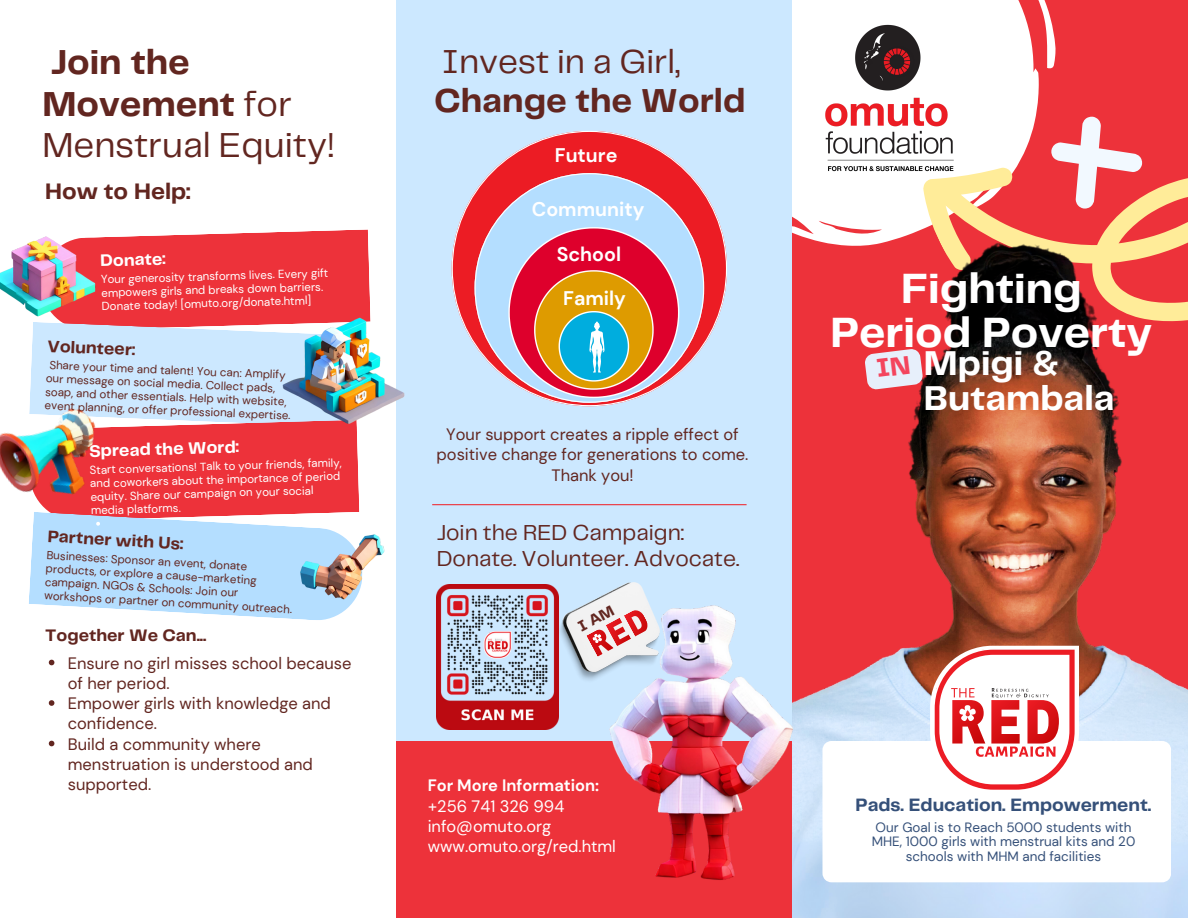
<style>
.page{position:relative;width:1188px;height:918px;background:#fff}
.page>*{position:absolute;margin:0;border:0;box-sizing:border-box;transform-origin:0 0}
.t1{font:700 43.95px/43.8px "Telegraf";color:#fff;text-align:center}
.t2{font:36px/41.7px "Telegraf";color:#622620}
.t3{font:700 35.7px/34.8px "Telegraf";color:#fff}
.t4{font:34.5px/39.3px "Telegraf";color:#622620}
.t5{font:700 23.25px "Telegraf";color:#622620}
.t6{font:22.5px/25.8px "Telegraf";color:#622620}
.t7{font:700 19.65px "DM Sans";color:#fff}
.t8{font:700 18.6px "Telegraf";color:#355079}
.t9{font:700 17.25px "Telegraf";color:#622620}
.t10{font:700 17.25px "Telegraf";color:#fff}
.t11{font:16.5px/20.2px "DM Sans";color:#622620}
.t12{font:16.5px "DM Sans";color:#fff}
.t13{font:700 16.5px "DM Sans";color:#fff}
.t14{font:13.5px/14.5px "DM Sans";color:#355079;text-align:center}
.t15{font:11.55px/13.5px "DM Sans";color:#622620}
.t16{font:11.55px/13.4px "DM Sans";color:#fff}
.s1{font-weight:700}
</style>
<div class="page">
<svg style="left:792px;top:216px;width:121px;height:23px"></svg>
<svg style="left:886px;top:0;width:170px;height:47px"></svg>
<div style="left:396px;top:0;width:396px;height:918px;background:#cce8ff"></div>
<div style="left:396px;top:741px;width:484px;height:177px;background:#ed323a"></div>
<hr style="left:432px;top:504px;width:315px;height:1px;background:#ed323a">
<svg style="left:913px;top:47px;width:275px;height:192px;fill:#ed323a"></svg>
<svg style="left:1043px;top:104px;width:108px;height:109px"></svg>
<img style="left:792px;top:239px;width:396px;height:679px">
<svg style="left:822px;top:741px;width:349px;height:141px"></svg>
<svg style="left:930px;top:646px;width:149px;height:148px"></svg>
<img style="left:825px;top:25px;width:129px;height:157px">
<svg style="left:452px;top:131px;width:275px;height:275px"></svg>
<svg style="left:475px;top:173px;width:229px;height:230px;background:#c9aac2"></svg>
<svg style="left:508px;top:227px;width:171px;height:171px;background:#c0746c"></svg>
<img style="left:437px;top:584px;width:121px;height:145px">
<img style="left:609px;top:560px;width:197px;height:327px">
<img style="left:558px;top:582px;width:101px;height:102px">
<img style="left:0;top:242px;width:29px;height:69px">
<img style="left:371px;top:352px;width:34px;height:61px">
<img style="left:0;top:432px;width:29px;height:60px">
<img style="left:371px;top:534px;width:14px;height:27px">
<svg style="left:29px;top:229px;width:342px;height:391px;background:#d297a4"></svg>
<svg style="left:49px;top:660px;width:5px;height:5px"></svg>
<svg style="left:49px;top:700px;width:5px;height:6px"></svg>
<svg style="left:49px;top:741px;width:5px;height:5px"></svg>
<svg style="left:864px;top:348px;width:60px;height:42px;background:#e6c1cc"></svg>
<svg style="left:577px;top:605px;width:76px;height:53px;background:#e7bdbe"></svg>
<p class="t2" style="left:43px;top:43px;width:294px"><span class="s1">Join the<br>Movement</span> for<br>Menstrual Equity!</p>
<p class="t5" style="left:45px;top:182px;width:147px">How to Help:</p>
<h2 class="t10" style="left:100px;top:253px;width:67px;rotate:-2deg">Donate:</h2>
<h4 class="t16" style="left:101px;top:273px;width:229px;rotate:-2deg">Your generosity transforms lives. Every gift empowers girls and breaks down barriers.<br>Donate today! [omuto.org/donate.html]</h4>
<p class="t9" style="left:47px;top:339px;width:90px;rotate:2deg">Volunteer:</p>
<p class="t15" style="left:46px;top:359px;width:248px;rotate:2deg">Share your time and talent! You can: Amplify our message on social media. Collect pads, soap, and other essentials. Help with website, event planning, or offer professional expertise.</p>
<p class="t10" style="left:89px;top:444px;width:151px;rotate:-2deg">Spread the Word:</p>
<h1 class="t16" style="left:89px;top:464px;width:254px;rotate:-2deg">Start conversations! Talk to your friends, family, and coworkers about the importance of period equity. Share our campaign on your social media platforms.</h1>
<h3 class="t9" style="left:48px;top:529px;width:137px;rotate:3deg">Partner with Us:</h3>
<p class="t15" style="left:47px;top:549px;width:202px;rotate:3deg">Businesses: Sponsor an event, donate</p>
<p class="t15" style="left:45px;top:576px;width:250px;rotate:3deg">campaign. NGOs &amp; Schools: Join our workshops or partner on community outreach.</p>
<p class="t15" style="left:46px;top:562px;width:213px;rotate:3deg">products, or explore a cause-marketing</p>
<p class="t9" style="left:45px;top:628px;width:163px">Together We Can...</p>
<h3 class="t11" style="left:68px;top:653px;width:285px">Ensure no girl misses school because of her period.</h3>
<h5 class="t11" style="left:68px;top:693px;width:265px">Empower girls with knowledge and confidence.</h5>
<p class="t11" style="left:68px;top:734px;width:247px">Build a community where menstruation is understood and supported.</p>
<p class="t4" style="left:434px;top:43px;width:313px">Invest in a Girl,<br><span class="s1">Change the World</span></p>
<p class="t7" style="left:555px;top:143px;width:64px">Future</p>
<p class="t7" style="left:532px;top:196px;width:114px">Community</p>
<p class="t7" style="left:557px;top:241px;width:66px">School</p>
<p class="t7" style="left:563px;top:286px;width:64px">Family</p>
<p class="t11" style="left:437px;top:424px;width:313px;text-align:center">Your support creates a ripple effect of positive change for generations to come.<br>Thank you!</p>
<p class="t6" style="left:437px;top:521px;width:304px">Join the RED Campaign:<br>Donate. Volunteer. Advocate.</p>
<p class="t13" style="left:428px;top:775px;width:173px">For More Information:</p>
<p class="t12" style="left:428px;top:795px;width:138px">+256 741 326 994</p>
<p class="t12" style="left:428px;top:815px;width:125px">info@omuto.org</p>
<p class="t12" style="left:428px;top:836px;width:190px">www.omuto.org/red.html</p>
<p class="t1" style="left:831px;top:269px;width:323px">Fighting<br>Period Poverty</p>
<p class="t3" style="left:924px;top:348px;width:192px">Mpigi &amp;<br>Butambala</p>
<p class="t8" style="left:856px;top:797px;width:297px">Pads. Education. Empowerment.</p>
<p class="t14" style="left:872px;top:820px;width:265px">Our Goal is to Reach 5000 students with<br>MHE, 1000 girls with menstrual kits and 20 schools with MHM and facilities</p>
</div>
